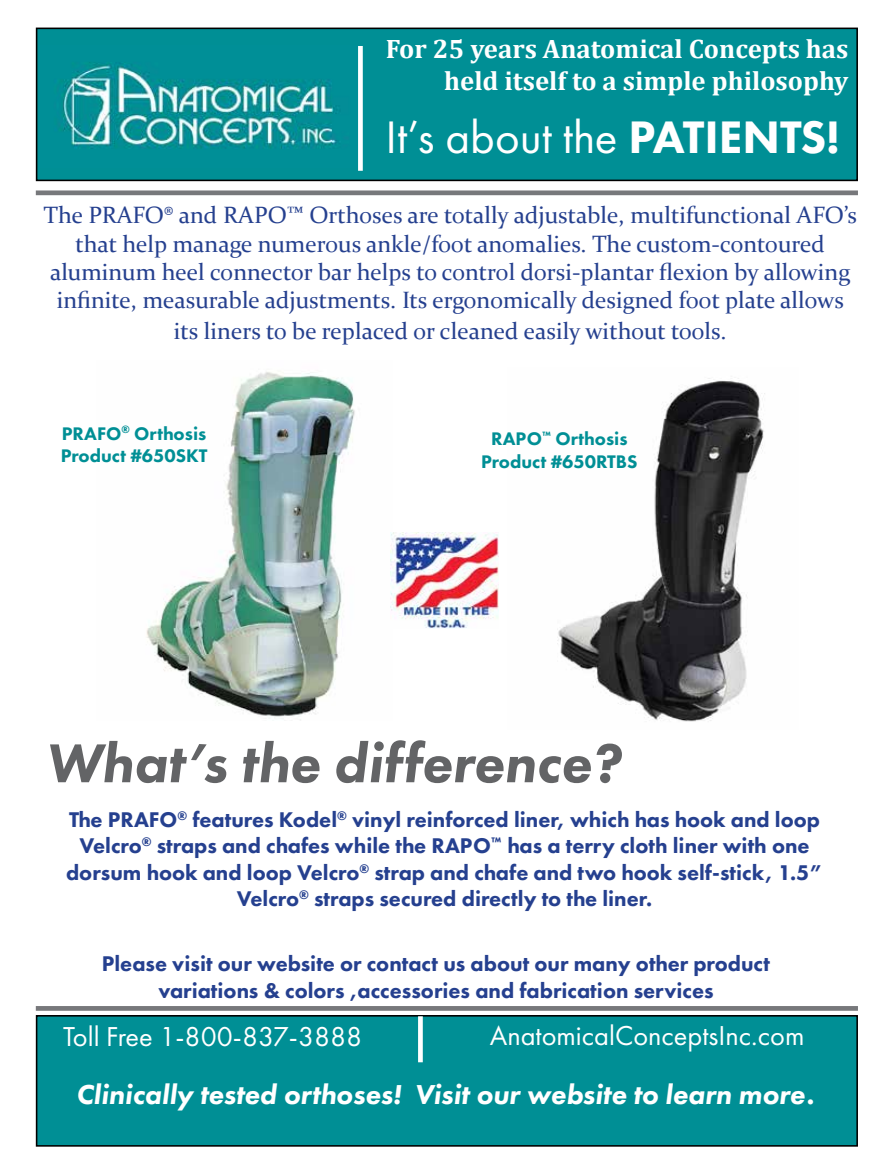
<style>
.page{position:relative;width:891px;height:1175px;background:#fff}
.page>*{position:absolute;margin:0;border:0;box-sizing:border-box;transform-origin:0 0}
.t1{font:italic 800 56.7px "Futura PT";color:#636466}
.t2{font:47.25px "Futura PT";color:#fff}
.t3{font:italic 800 28.35px "Futura PT";color:#fff}
.t4{font:28.35px "Futura PT";color:#fff}
.t5{font:700 26.85px/32.1px "Cambria";color:#fff;text-align:right}
.t6{font:23.7px/28.8px "Constantia";color:#25408f;text-align:center}
.t7{font:800 22.05px/26.4px "Futura PT";color:#25408f;text-align:center}
.t8{font:800 18.9px/22.6px "Futura PT";color:#008f95}
.s1{font-weight:800}
</style>
<div class="page">
<div style="left:37px;top:28px;width:820px;height:152px;background:#008f95"></div>
<div style="left:36px;top:28px;width:822px;height:153px;border:2px solid #000"></div>
<div style="left:37px;top:1015px;width:820px;height:130px;background:#008f95"></div>
<div style="left:36px;top:1015px;width:822px;height:131px;border:2px solid #000"></div>
<img style="left:59px;top:62px;width:289px;height:87px">
<div style="left:36px;top:190px;width:822px;height:5px;background:#77787b"></div>
<hr style="left:36px;top:1006px;width:822px;height:4px;background:#77787b">
<img style="left:146px;top:372px;width:245px;height:348px">
<img style="left:557px;top:378px;width:208px;height:344px">
<img style="left:391px;top:533px;width:107px;height:95px">
<div style="left:418px;top:1016px;width:5px;height:46px;background:#fff"></div>
<div style="left:358px;top:46px;width:5px;height:125px;background:#fff"></div>
<p class="t5" style="left:386px;top:32px;width:464px">For 25 years Anatomical Concepts has held itself to a simple philosophy</p>
<h2 class="t2" style="left:385px;top:110px;width:456px">It’s about the <span class="s1">PATIENTS!</span></h2>
<p class="t6" style="left:44px;top:200px;width:815px">The PRAFO® and RAPO™ Orthoses are totally adjustable, multifunctional AFO’s that help manage numerous ankle/foot anomalies. The custom-contoured aluminum heel connector bar helps to control dorsi-plantar flexion by allowing infinite, measurable adjustments. Its ergonomically designed foot plate allows its liners to be replaced or cleaned easily without tools.</p>
<p class="t8" style="left:61px;top:421px;width:148px">PRAFO<sup>®</sup> Orthosis<br>Product #650SKT</p>
<p class="t8" style="left:481px;top:427px;width:158px;text-align:center">RAPO<sup>™</sup> Orthosis<br>Product #650RTBS</p>
<h1 class="t1" style="left:45px;top:728px;width:577px">What’s the difference?</h1>
<p class="t7" style="left:66px;top:806px;width:758px">The PRAFO<sup>®</sup> features Kodel<sup>®</sup> vinyl reinforced liner, which has hook and loop Velcro<sup>®</sup> straps and chafes while the RAPO<sup>™</sup> has a terry cloth liner with one dorsum hook and loop Velcro<sup>®</sup> strap and chafe and two hook self-stick, 1.5” Velcro<sup>®</sup> straps secured directly to the liner.</p>
<p class="t7" style="left:102px;top:950px;width:670px">Please visit our website or contact us about our many other product variations &amp; colors ,accessories and fabrication services</p>
<p class="t4" style="left:63px;top:1019px;width:301px">Toll Free 1-800-837-3888</p>
<p class="t4" style="left:490px;top:1018px;width:316px">AnatomicalConceptsInc.com</p>
<p class="t3" style="left:76px;top:1077px;width:740px">Clinically tested orthoses! Visit our website to learn more.</p>
</div>
